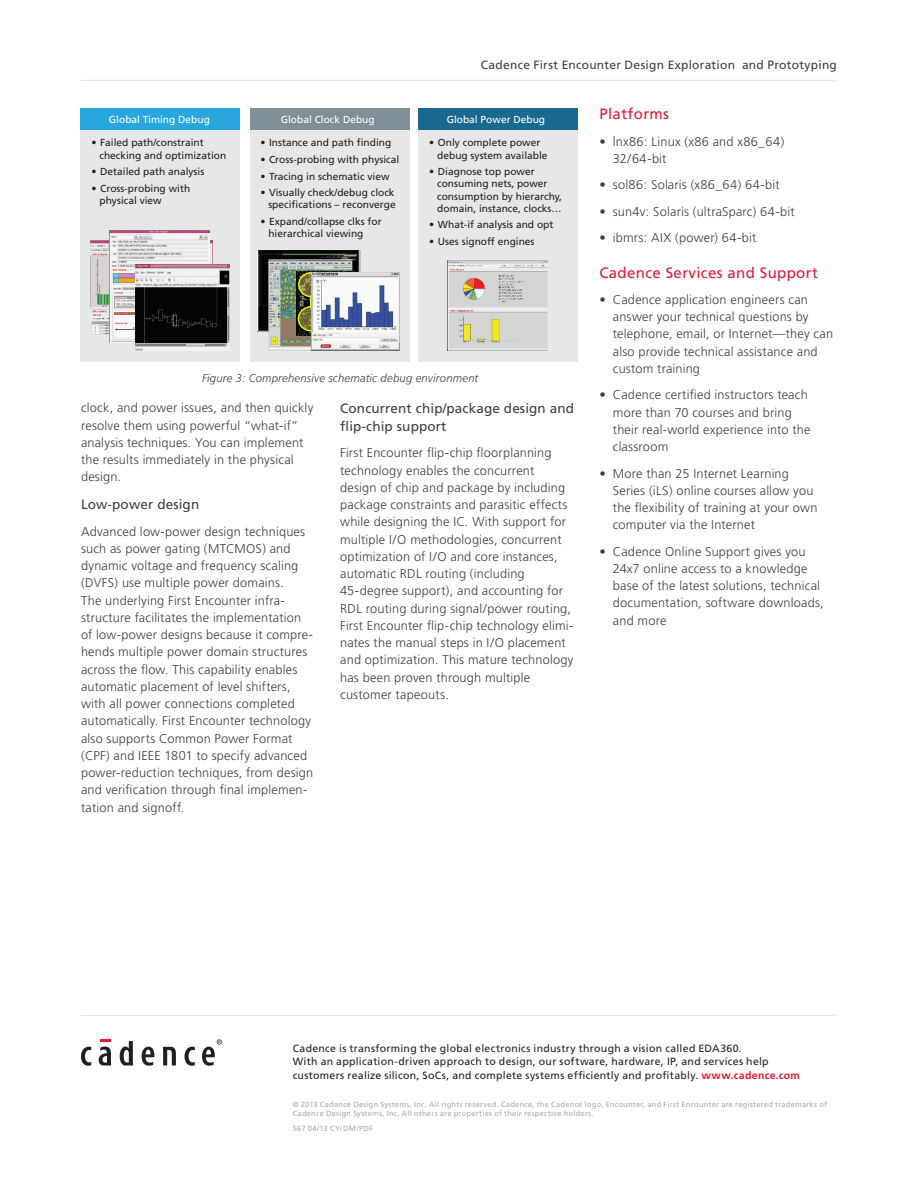
<style>
.page{position:relative;width:918px;height:1188px;background:#fff}
.page>*{position:absolute;margin:0;border:0;box-sizing:border-box;transform-origin:0 0}
.Body_Header_A{font:15px "Frutiger";letter-spacing:.025em;color:#e51836}
.Body_Header_B{font:13.5px/18px "Frutiger";letter-spacing:.01em;color:#3e3e3f}
.Body{font:300 12.75px/17.2px "Frutiger";letter-spacing:.015em;color:#3e3e3f}
.Body_Bullet_1{font:300 12.75px/17.2px "Frutiger";letter-spacing:.015em;color:#3e3e3f}
.t1{font:12px "Frutiger";letter-spacing:.025em;color:#3e3e3f}
.t2{font:italic 300 11.25px "Frutiger";letter-spacing:.02em;color:#3e3e3f}
.Corporate_Boilerplat{font:10.5px/13.2px "Frutiger";letter-spacing:.025em;color:#231f20}
.t3{font:10.2px/12.3px "Frutiger";color:#231f20}
.t4{font:10.2px "Frutiger";color:#fff}
.Legal_Copy{font:7.5px/9.8px "Frutiger";letter-spacing:.035em;color:#a8a9ad}
.s1{font-weight:700;color:#e51836}
</style>
<div class="page">
<hr style="left:81px;top:80px;width:756px;height:1px;background:#e1e2e4">
<hr style="left:81px;top:1015px;width:756px;height:1px;background:#e1e2e4">
<svg style="left:81px;top:1047px;width:10px;height:19px"></svg>
<svg style="left:99px;top:1039px;width:12px;height:26px"></svg>
<svg style="left:120px;top:1041px;width:13px;height:24px"></svg>
<svg style="left:142px;top:1047px;width:12px;height:19px"></svg>
<svg style="left:163px;top:1047px;width:13px;height:18px"></svg>
<svg style="left:185px;top:1047px;width:10px;height:19px"></svg>
<svg style="left:202px;top:1039px;width:20px;height:27px"></svg>
<div style="left:80px;top:108px;width:160px;height:24px;background:#28a7df"></div>
<div style="left:80px;top:131px;width:160px;height:231px;background:#e6e7e9"></div>
<div style="left:250px;top:108px;width:160px;height:24px;background:#808e96"></div>
<div style="left:250px;top:131px;width:160px;height:231px;background:#e6e7e9"></div>
<div style="left:418px;top:108px;width:160px;height:24px;background:#1a6a8f"></div>
<div style="left:418px;top:131px;width:160px;height:231px;background:#e6e7e9"></div>
<img style="left:90px;top:241px;width:123px;height:94px">
<img style="left:109px;top:230px;width:100px;height:113px">
<img style="left:135px;top:264px;width:95px;height:87px">
<img style="left:258px;top:250px;width:103px;height:81px">
<img style="left:269px;top:260px;width:83px;height:90px">
<img style="left:296px;top:272px;width:62px;height:63px">
<svg style="left:298px;top:272px;width:59px;height:59px"></svg>
<img style="left:312px;top:273px;width:87px;height:78px">
<img style="left:448px;top:261px;width:99px;height:90px">
<p class="t1" style="left:481px;top:58px;width:358px">Cadence First Encounter Design Exploration and Prototyping</p>
<p class="t4" style="left:109px;top:114px;width:102px">Global Timing Debug</p>
<p class="t4" style="left:281px;top:114px;width:95px">Global Clock Debug</p>
<p class="t4" style="left:447px;top:114px;width:100px">Global Power Debug</p>
<p class="t3" style="left:100px;top:137px;width:128px;text-indent:-8px">• Failed path/constraint checking and optimization</p>
<p class="t3" style="left:91px;top:166px;width:114px">• Detailed path analysis</p>
<p class="t3" style="left:100px;top:182px;width:92px;text-indent:-8px">• Cross-probing with physical view</p>
<p class="t3" style="left:260px;top:137px;width:133px">• Instance and path finding</p>
<p class="t3" style="left:260px;top:153px;width:140px">• Cross-probing with physical</p>
<p class="t3" style="left:260px;top:170px;width:131px">• Tracing in schematic view</p>
<p class="t3" style="left:260px;top:187px;width:137px;text-align:right">• Visually check/debug clock specifications – reconverge</p>
<p class="t3" style="left:268px;top:215px;width:115px;text-indent:-8px">• Expand/collapse clks for hierarchical viewing</p>
<p class="t3" style="left:437px;top:137px;width:112px;text-indent:-8px">• Only complete power debug system available</p>
<p class="t3" style="left:437px;top:166px;width:126px;text-indent:-8px">• Diagnose top power consuming nets, power consumption by hierarchy, domain, instance, clocks…</p>
<p class="t3" style="left:429px;top:219px;width:126px">• What-if analysis and opt</p>
<p class="t3" style="left:429px;top:235px;width:107px">• Uses signoff engines</p>
<p class="t2" style="left:202px;top:372px;width:278px">Figure 3: Comprehensive schematic debug environment</p>
<p class="Body" style="left:81px;top:400px;width:234px">clock, and power issues, and then quickly resolve them using powerful “what-if” analysis techniques. You can implement the results immediately in the physical design.</p>
<p class="Body_Header_B" style="left:81px;top:495px;width:120px">Low-power design</p>
<p class="Body" style="left:81px;top:523px;width:234px">Advanced low-power design techniques such as power gating (MTCMOS) and dynamic voltage and frequency scaling (DVFS) use multiple power domains.<br>The underlying First Encounter infra&shy;structure facilitates the implementation of low-power designs because it compre&shy;hends multiple power domain structures across the flow. This capability enables automatic placement of level shifters, with all power connections completed automatically. First Encounter technology also supports Common Power Format (CPF) and IEEE 1801 to specify advanced power-reduction techniques, from design and verification through final implemen&shy;tation and signoff.</p>
<p class="Body_Header_B" style="left:340px;top:399px;width:235px">Concurrent chip/package design and flip-chip support</p>
<p class="Body" style="left:340px;top:445px;width:235px">First Encounter flip-chip floorplanning technology enables the concurrent design of chip and package by including package constraints and parasitic effects while designing the IC. With support for multiple I/O methodologies, concurrent optimization of I/O and core instances, automatic RDL routing (including 45-degree support), and accounting for RDL routing during signal/power routing, First Encounter flip-chip technology elimi&shy;nates the manual steps in I/O placement and optimization. This mature technology has been proven through multiple customer tapeouts.</p>
<p class="Body_Header_A" style="left:599px;top:105px;width:71px">Platforms</p>
<p class="Body_Bullet_1" style="left:613px;top:133px;width:173px;text-indent:-14px">• lnx86: Linux (x86 and x86_64)<br>32/64-bit</p>
<p class="Body_Bullet_1" style="left:599px;top:177px;width:182px">• sol86: Solaris (x86_64) 64-bit</p>
<p class="Body_Bullet_1" style="left:599px;top:203px;width:197px">• sun4v: Solaris (ultraSparc) 64-bit</p>
<p class="Body_Bullet_1" style="left:599px;top:229px;width:159px">• ibmrs: AIX (power) 64-bit</p>
<p class="Body_Header_A" style="left:599px;top:263px;width:220px">Cadence Services and Support</p>
<p class="Body_Bullet_1" style="left:613px;top:291px;width:222px;text-indent:-14px">• Cadence application engineers can answer your technical questions by telephone, email, or Internet—they can also provide technical assistance and custom training</p>
<p class="Body_Bullet_1" style="left:613px;top:387px;width:199px;text-indent:-14px">• Cadence certified instructors teach more than 70 courses and bring their real-world experience into the classroom</p>
<p class="Body_Bullet_1" style="left:613px;top:465px;width:206px;text-indent:-14px">• More than 25 Internet Learning Series (iLS) online courses allow you the flexibility of training at your own computer via the Internet</p>
<p class="Body_Bullet_1" style="left:613px;top:543px;width:212px;text-indent:-14px">• Cadence Online Support gives you<br>24x7 online access to a knowledge base of the latest solutions, technical documentation, software downloads, and more</p>
<p class="Corporate_Boilerplat" style="left:293px;top:1042px;width:509px">Cadence is transforming the global electronics industry through a vision called EDA360.<br>With an application-driven approach to design, our software, hardware, IP, and services help customers realize silicon, SoCs, and complete systems efficiently and profitably. <span class="s1">www.cadence.com</span></p>
<p class="Legal_Copy" style="left:293px;top:1099px;width:536px">© 2013 Cadence Design Systems, Inc. All rights reserved. Cadence, the Cadence logo, Encounter, and First Encounter are registered trademarks of<br>Cadence Design Systems, Inc. All others are properties of their respective holders.</p>
<p class="Legal_Copy" style="left:293px;top:1123px;width:82px">567 04/13 CY/DM/PDF</p>
</div>
